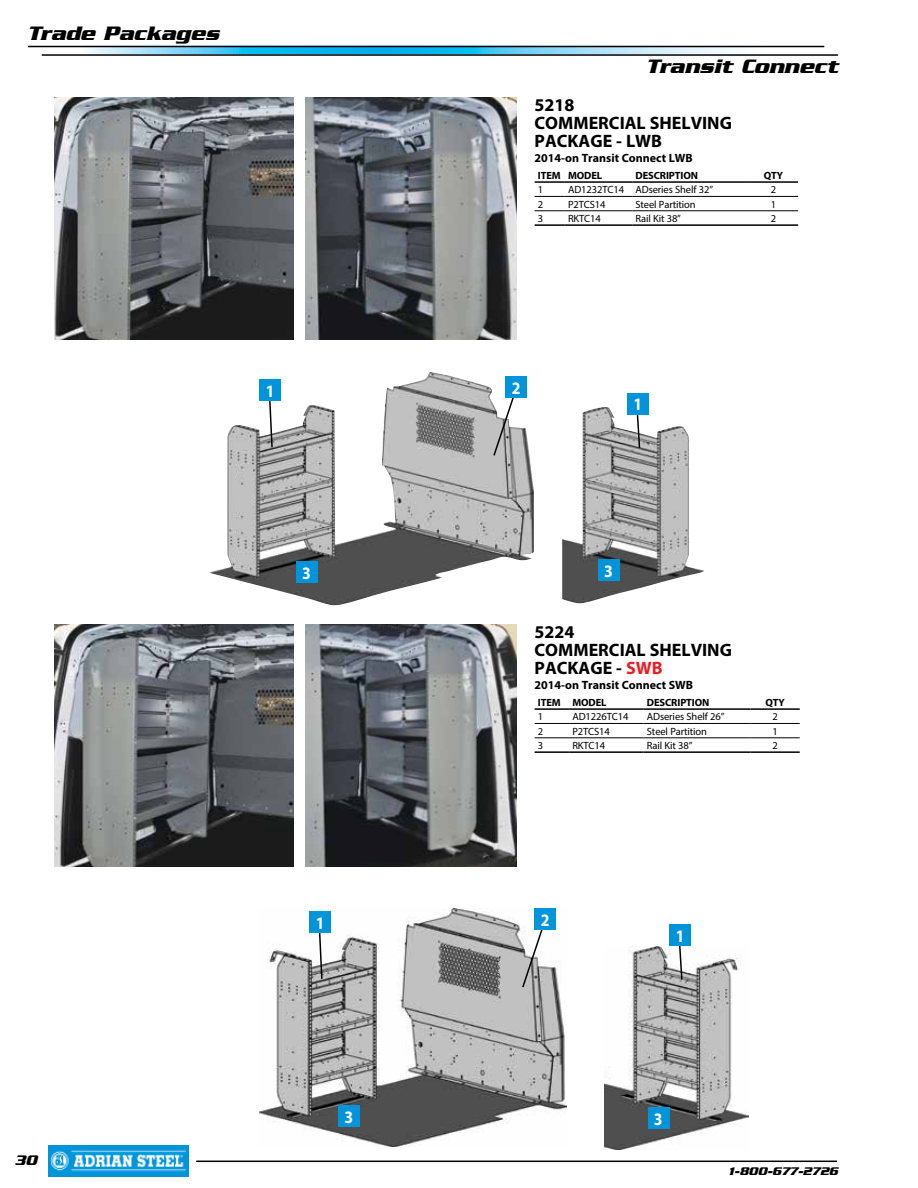
<style>
.page{position:relative;width:918px;height:1188px;background:#fff}
.page>*{position:absolute;margin:0;border:0;box-sizing:border-box;transform-origin:0 0}
.t1{font:italic 700 21px "Serpentine";color:#000}
.t2{font:700 18px/18px "Myriad Pro";color:#000}
.t3{font:700 17.55px "Myriad Pro";color:#fff;scale:.9 1}
.t4{font:italic 700 15px "Serpentine";color:#000}
.t5{font:700 12px "Myriad Pro";color:#000}
.t6{font:italic 700 12px "Serpentine";color:#000}
.t7{font:10.5px "Myriad Pro";letter-spacing:-.01em;color:#000}
.t8{font:700 10.5px "Myriad Pro";letter-spacing:-.01em;color:#000}
.s1{color:#ed1d24}
</style>
<div class="page">
<svg style="left:79px;top:47px;width:726px;height:7px;background:#71cded"></svg>
<hr style="left:28px;top:46px;width:796px;height:1px;background:#000">
<hr style="left:42px;top:54px;width:796px;height:2px;background:#000">
<hr style="left:196px;top:1161px;width:641px;height:1px;background:#000">
<img style="left:49px;top:1146px;width:140px;height:30px">
<img style="left:209px;top:372px;width:325px;height:233px">
<img style="left:562px;top:407px;width:142px;height:196px">
<hr style="left:535px;top:196px;width:30px;height:1px;background:#000">
<hr style="left:565px;top:196px;width:67px;height:1px;background:#000">
<hr style="left:632px;top:196px;width:117px;height:1px;background:#000">
<hr style="left:749px;top:196px;width:49px;height:1px;background:#000">
<hr style="left:535px;top:181px;width:30px;height:2px;background:#000">
<hr style="left:565px;top:181px;width:67px;height:2px;background:#000">
<hr style="left:632px;top:181px;width:117px;height:2px;background:#000">
<hr style="left:749px;top:181px;width:49px;height:2px;background:#000">
<hr style="left:535px;top:211px;width:30px;height:1px;background:#000">
<hr style="left:565px;top:211px;width:67px;height:1px;background:#000">
<hr style="left:632px;top:211px;width:117px;height:1px;background:#000">
<hr style="left:749px;top:211px;width:49px;height:1px;background:#000">
<hr style="left:535px;top:224px;width:30px;height:2px;background:#000">
<hr style="left:565px;top:224px;width:67px;height:2px;background:#000">
<hr style="left:632px;top:224px;width:117px;height:2px;background:#000">
<hr style="left:749px;top:224px;width:49px;height:2px;background:#000">
<svg style="left:268px;top:401px;width:6px;height:48px"></svg>
<div style="left:260px;top:380px;width:21px;height:21px;background:#0095da"></div>
<svg style="left:492px;top:389px;width:25px;height:68px"></svg>
<div style="left:506px;top:377px;width:21px;height:21px;background:#0095da"></div>
<svg style="left:635px;top:414px;width:6px;height:35px"></svg>
<div style="left:627px;top:393px;width:22px;height:21px;background:#0095da"></div>
<div style="left:296px;top:562px;width:21px;height:21px;background:#0095da"></div>
<div style="left:598px;top:560px;width:21px;height:21px;background:#0095da"></div>
<img style="left:260px;top:908px;width:307px;height:238px">
<img style="left:605px;top:947px;width:143px;height:203px">
<svg style="left:318px;top:933px;width:5px;height:47px"></svg>
<div style="left:310px;top:911px;width:21px;height:22px;background:#0095da"></div>
<svg style="left:521px;top:921px;width:25px;height:68px"></svg>
<div style="left:535px;top:908px;width:21px;height:22px;background:#0095da"></div>
<svg style="left:678px;top:946px;width:5px;height:35px"></svg>
<div style="left:670px;top:925px;width:21px;height:21px;background:#0095da"></div>
<div style="left:338px;top:1106px;width:22px;height:21px;background:#0095da"></div>
<div style="left:648px;top:1108px;width:21px;height:21px;background:#0095da"></div>
<hr style="left:535px;top:723px;width:34px;height:1px;background:#000">
<hr style="left:569px;top:723px;width:75px;height:1px;background:#000">
<hr style="left:644px;top:723px;width:107px;height:1px;background:#000">
<hr style="left:751px;top:723px;width:49px;height:1px;background:#000">
<hr style="left:535px;top:708px;width:34px;height:2px;background:#000">
<hr style="left:569px;top:708px;width:75px;height:2px;background:#000">
<hr style="left:644px;top:708px;width:107px;height:2px;background:#000">
<hr style="left:751px;top:708px;width:49px;height:2px;background:#000">
<hr style="left:535px;top:738px;width:34px;height:1px;background:#000">
<hr style="left:569px;top:738px;width:75px;height:1px;background:#000">
<hr style="left:644px;top:738px;width:107px;height:1px;background:#000">
<hr style="left:751px;top:738px;width:49px;height:1px;background:#000">
<hr style="left:535px;top:751px;width:34px;height:2px;background:#000">
<hr style="left:569px;top:751px;width:75px;height:2px;background:#000">
<hr style="left:644px;top:751px;width:107px;height:2px;background:#000">
<hr style="left:751px;top:751px;width:49px;height:2px;background:#000">
<img style="left:54px;top:624px;width:240px;height:243px">
<img style="left:54px;top:97px;width:240px;height:243px">
<img style="left:305px;top:624px;width:211px;height:243px">
<img style="left:306px;top:97px;width:211px;height:243px">
<h1 class="t1" style="left:27px;top:22px;width:194px">Trade Packages</h1>
<h1 class="t1" style="left:646px;top:55px;width:194px">Transit Connect</h1>
<h2 class="t2" style="left:535px;top:95px;width:199px">5218<br>COMMERCIAL SHELVING<br>PACKAGE - LWB</h2>
<p class="t5" style="left:535px;top:150px;width:160px">2014-on Transit Connect LWB</p>
<p class="t8" style="left:538px;top:168px;width:66px">ITEM MODEL</p>
<p class="t8" style="left:636px;top:168px;width:64px">DESCRIPTION</p>
<p class="t8" style="left:764px;top:168px;width:21px">QTY</p>
<p class="t7" style="left:538px;top:183px;width:7px">1</p>
<p class="t7" style="left:568px;top:183px;width:147px">AD1232TC14 ADseries Shelf 32”</p>
<p class="t7" style="left:771px;top:183px;width:7px">2</p>
<p class="t7" style="left:538px;top:198px;width:7px">2</p>
<p class="t7" style="left:568px;top:198px;width:39px">P2TCS14</p>
<p class="t7" style="left:636px;top:198px;width:62px">Steel Partition</p>
<p class="t7" style="left:771px;top:198px;width:7px">1</p>
<p class="t7" style="left:538px;top:212px;width:7px">3</p>
<p class="t7" style="left:568px;top:212px;width:34px">RKTC14</p>
<p class="t7" style="left:636px;top:212px;width:47px">Rail Kit 38”</p>
<p class="t7" style="left:771px;top:212px;width:7px">2</p>
<h3 class="t3" style="left:266px;top:380px;width:11px">1</h3>
<h3 class="t3" style="left:512px;top:377px;width:11px">2</h3>
<h3 class="t3" style="left:633px;top:393px;width:11px">1</h3>
<h3 class="t3" style="left:302px;top:562px;width:11px">3</h3>
<h3 class="t3" style="left:604px;top:559px;width:11px">3</h3>
<h2 class="t2" style="left:535px;top:622px;width:199px">5224<br>COMMERCIAL SHELVING<br>PACKAGE - <span class="s1">SWB</span></h2>
<p class="t5" style="left:535px;top:677px;width:160px">2014-on Transit Connect SWB</p>
<p class="t8" style="left:538px;top:695px;width:70px">ITEM MODEL</p>
<p class="t8" style="left:647px;top:695px;width:64px">DESCRIPTION</p>
<p class="t8" style="left:765px;top:695px;width:21px">QTY</p>
<p class="t7" style="left:538px;top:710px;width:7px">1</p>
<p class="t7" style="left:572px;top:710px;width:58px">AD1226TC14</p>
<p class="t7" style="left:647px;top:710px;width:79px">ADseries Shelf 26”</p>
<p class="t7" style="left:772px;top:710px;width:7px">2</p>
<p class="t7" style="left:538px;top:725px;width:7px">2</p>
<p class="t7" style="left:572px;top:725px;width:39px">P2TCS14</p>
<p class="t7" style="left:647px;top:725px;width:62px">Steel Partition</p>
<p class="t7" style="left:772px;top:725px;width:7px">1</p>
<p class="t7" style="left:538px;top:739px;width:7px">3</p>
<p class="t7" style="left:572px;top:739px;width:34px">RKTC14</p>
<p class="t7" style="left:647px;top:739px;width:47px">Rail Kit 38”</p>
<p class="t7" style="left:772px;top:739px;width:7px">2</p>
<h3 class="t3" style="left:316px;top:911px;width:11px">1</h3>
<h3 class="t3" style="left:541px;top:908px;width:11px">2</h3>
<h3 class="t3" style="left:676px;top:925px;width:11px">1</h3>
<h3 class="t4" style="left:15px;top:1152px;width:23px">30</h3>
<h3 class="t3" style="left:344px;top:1106px;width:11px">3</h3>
<h3 class="t3" style="left:654px;top:1108px;width:11px">3</h3>
<p class="t6" style="left:728px;top:1164px;width:111px">1-800-677-2726</p>
</div>
